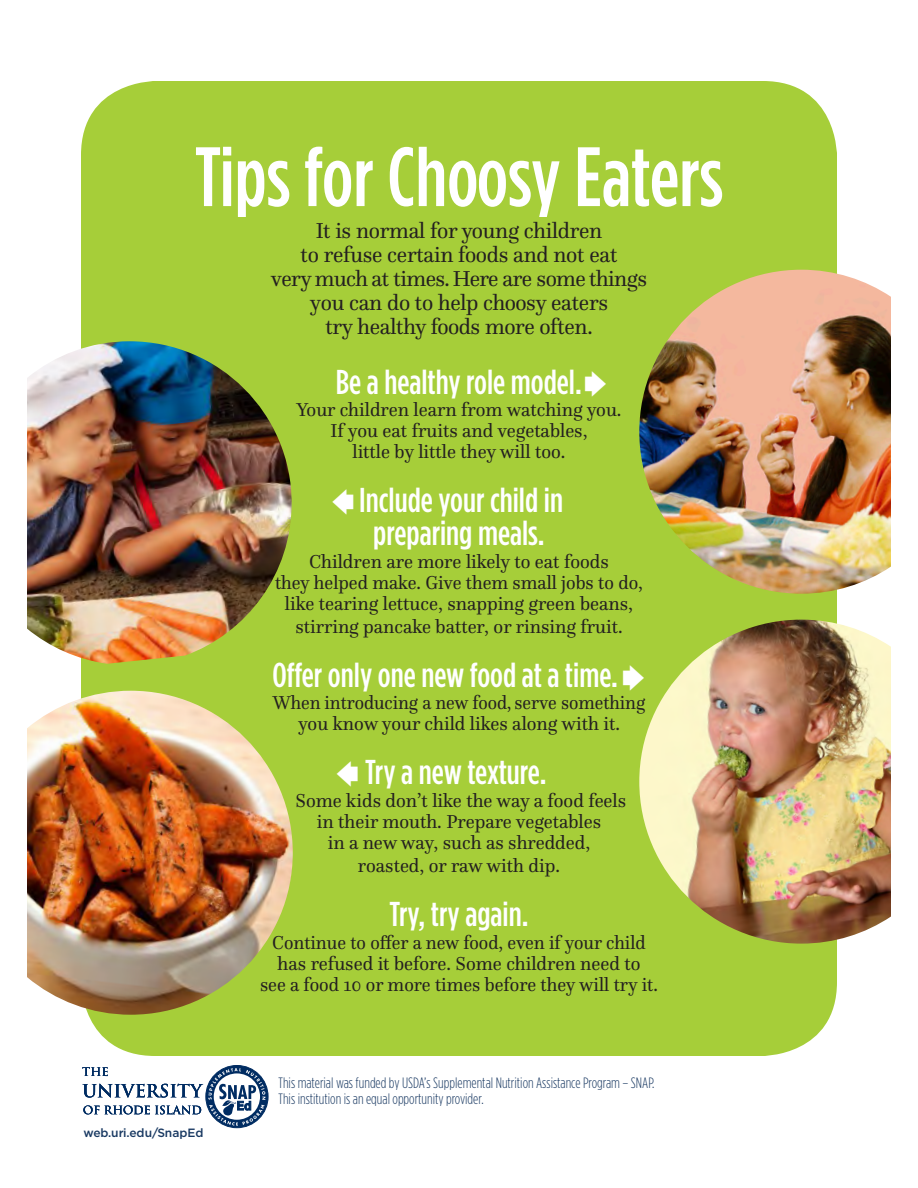
<style>
.page{position:relative;width:918px;height:1188px;background:#fff}
.page>*{position:absolute;margin:0;border:0;box-sizing:border-box;transform-origin:0 0}
.t1{font:500 condensed 84px "Gotham HTF";color:#fff}
.t2{font:500 condensed 34.5px "Gotham HTF";color:#fff}
.t3{font:22.5px "Questa";letter-spacing:-.01em;color:#231f20}
.t4{font:19.5px "Questa";color:#231f20}
.t5{font:19.5px "Questa";color:#231f20;scale:.95 1}
.t6{font:19.5px "Questa";color:#231f20;scale:.94 1}
.t7{font:19.5px "Questa";color:#231f20;scale:.93 1}
.t8{font:300 condensed 15px "Gotham HTF";color:#193962}
.t9{font:500 12px "Gotham";color:#193962}
.s1{font-family:"Universal Newswith Comm Pi";font-weight:400;font-stretch:normal;font-size:27px}
</style>
<div class="page">
<div style="left:81px;top:81px;width:756px;height:975px;background:#a6ce39;border-radius:74px"></div>
<img style="left:639px;top:620px;width:252px;height:324px">
<img style="left:639px;top:270px;width:252px;height:324px">
<img style="left:27px;top:691px;width:266px;height:324px">
<div style="left:205px;top:1065px;width:63px;height:63px;border:1px solid #002c62;border-radius:50%"></div>
<svg style="left:82px;top:1067px;width:184px;height:59px"></svg>
<img style="left:27px;top:341px;width:265px;height:323px">
<p class="t1" style="left:195px;top:130px;width:530px">Tips for Choosy Eaters</p>
<p class="t3" style="left:316px;top:216px;width:288px">It is normal for young children</p>
<p class="t3" style="left:301px;top:240px;width:318px">to refuse certain foods and not eat</p>
<p class="t3" style="left:271px;top:264px;width:378px">very much at times. Here are some things</p>
<p class="t3" style="left:310px;top:288px;width:300px">you can do to help choosy eaters</p>
<p class="t3" style="left:325px;top:312px;width:269px">try healthy foods more often.</p>
<p class="t2" style="left:336px;top:362px;width:273px">Be a healthy role model.<span class="s1">g</span></p>
<p class="t4" style="left:296px;top:397px;width:327px">Your children learn from watching you.</p>
<p class="t4" style="left:330px;top:418px;width:259px">If you eat fruits and vegetables,</p>
<p class="t4" style="left:352px;top:439px;width:215px">little by little they will too.</p>
<p class="t2" style="left:331px;top:481px;width:233px"><span class="s1">s</span> Include your child in</p>
<p class="t2" style="left:373px;top:514px;width:173px">preparing meals.</p>
<p class="t4" style="left:309px;top:549px;width:301px">Children are more likely to eat foods</p>
<p class="t5" style="left:275px;top:570px;width:389px">they helped make. Give them small jobs to do,</p>
<p class="t4" style="left:285px;top:591px;width:350px">like tearing lettuce, snapping green beans,</p>
<p class="t4" style="left:295px;top:614px;width:329px">stirring pancake batter, or rinsing fruit.</p>
<p class="t2" style="left:272px;top:656px;width:375px">Offer only one new food at a time.<span class="s1">g</span></p>
<p class="t7" style="left:273px;top:691px;width:402px">When introducing a new food, serve something</p>
<p class="t4" style="left:298px;top:712px;width:323px">you know your child likes along with it.</p>
<p class="t2" style="left:336px;top:753px;width:213px"><span class="s1">s</span> Try a new texture.</p>
<p class="t4" style="left:296px;top:788px;width:332px">Some kids don’t like the way a food feels</p>
<p class="t4" style="left:317px;top:809px;width:286px">in their mouth. Prepare vegetables</p>
<p class="t4" style="left:328px;top:830px;width:264px">in a new way, such as shredded,</p>
<p class="t4" style="left:358px;top:854px;width:204px">roasted, or raw with dip.</p>
<p class="t2" style="left:389px;top:895px;width:141px">Try, try again.</p>
<p class="t6" style="left:272px;top:930px;width:399px">Continue to offer a new food, even if your child</p>
<p class="t4" style="left:278px;top:951px;width:364px">has refused it before. Some children need to</p>
<p class="t5" style="left:260px;top:972px;width:420px">see a food 10 or more times before they will try it.</p>
<p class="t9" style="left:84px;top:1126px;width:121px">web.uri.edu/SnapEd</p>
<p class="t8" style="left:279px;top:1074px;width:377px">This material was funded by USDA’s Supplemental Nutrition Assistance Program – SNAP.</p>
<p class="t8" style="left:279px;top:1091px;width:207px">This institution is an equal opportunity provider.</p>
</div>
